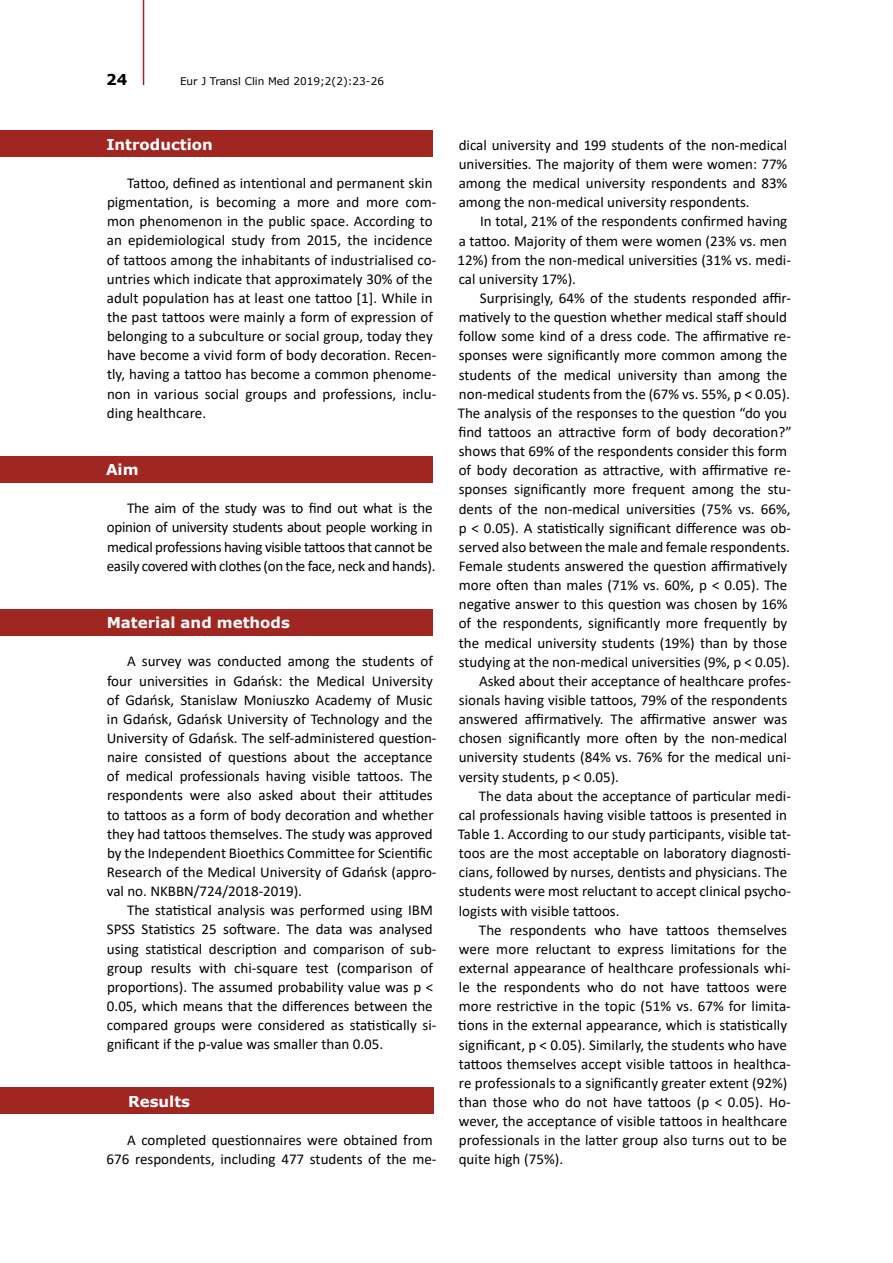
<style>
.page{position:relative;width:893px;height:1263px;background:#fff}
.page>*{position:absolute;margin:0;border:0;box-sizing:border-box;transform-origin:0 0}
.t1{font:15px/19.2px "Calibri";color:#000}
.t2{font:15px/19.2px "Calibri";letter-spacing:-.02em;color:#000}
.t3{font:700 15px "Verdana";color:#fff}
.t4{font:700 15px "Verdana";color:#000}
.t5{font:10.5px "Verdana";color:#000}
</style>
<div class="page">
<hr style="left:143px;top:0;width:1px;height:85px;background:#a02621">
<div style="left:0;top:1087px;width:434px;height:27px;background:#a02621"></div>
<div style="left:0;top:609px;width:432px;height:26px;background:#a02621"></div>
<div style="left:0;top:456px;width:433px;height:26px;background:#a02621"></div>
<div style="left:0;top:131px;width:432px;height:26px;background:#a02621"></div>
<p class="t4" style="left:106px;top:69px;width:23px">24</p>
<p class="t5" style="left:180px;top:74px;width:206px">Eur J Transl Clin Med 2019;2(2):23-26</p>
<p class="t3" style="left:106px;top:134px;width:108px">Introduction</p>
<p class="t1" style="left:107px;top:173px;width:331px;text-indent:20px">Tattoo, defined as intentional and permanent skin pigmentation, is becoming a more and more com&shy;mon phenomenon in the public space. According to an epidemiological study from 2015, the incidence of tattoos among the inhabitants of industrialised co&shy;untries which indicate that approximately 30% of the adult population has at least one tattoo [1]. While in the past tattoos were mainly a form of expression of belonging to a subculture or social group, today they have become a vivid form of body decoration. Recen&shy;tly, having a tattoo has become a common phenome&shy;non in various social groups and professions, inclu&shy;ding healthcare.</p>
<p class="t3" style="left:106px;top:459px;width:34px">Aim</p>
<p class="t2" style="left:107px;top:498px;width:330px;text-indent:20px">The aim of the study was to find out what is the opinion of university students about people working in medical professions having visible tattoos that cannot be easily covered with clothes (on the face, neck and hands).</p>
<p class="t3" style="left:107px;top:612px;width:185px">Material and methods</p>
<p class="t1" style="left:107px;top:651px;width:331px;text-indent:21px">A survey was conducted among the students of four universities in Gdańsk: the Medical University of Gdańsk, Stanislaw Moniuszko Academy of Music in Gdańsk, Gdańsk University of Technology and the University of Gdańsk. The self-administered question&shy;naire consisted of questions about the acceptance of medical professionals having visible tattoos. The respondents were also asked about their attitudes to tattoos as a form of body decoration and whether they had tattoos themselves. The study was approved by the Independent Bioethics Committee for Scientific Research of the Medical University of Gdańsk (appro&shy;val no. NKBBN/724/2018-2019).</p>
<p class="t1" style="left:107px;top:900px;width:331px;text-indent:20px">The statistical analysis was performed using IBM SPSS Statistics 25 software. The data was analysed using statistical description and comparison of sub&shy;group results with chi-square test (comparison of proportions). The assumed probability value was p &lt; 0.05, which means that the differences between the compared groups were considered as statistically si&shy;gnificant if the p-value was smaller than 0.05.</p>
<p class="t3" style="left:128px;top:1090px;width:64px">Results</p>
<p class="t1" style="left:107px;top:1130px;width:331px;text-align:right">A completed questionnaires were obtained from<br>676 respondents, including 477 students of the me-</p>
<p class="t1" style="left:459px;top:135px;width:330px;text-align:justify">dical university and 199 students of the non-medical universities. The majority of them were women: 77% among the medical university respondents and 83% among the non-medical university respondents.</p>
<p class="t1" style="left:457px;top:211px;width:335px;text-indent:23px">In total, 21% of the respondents confirmed having a tattoo. Majority of them were women (23% vs. men 12%) from the non-medical universities (31% vs. medi&shy;cal university 17%).</p>
<p class="t1" style="left:480px;top:288px;width:312px">Surprisingly, 64% of the students responded affir-</p>
<p class="t1" style="left:459px;top:307px;width:330px">matively to the question whether medical staff should</p>
<p class="t1" style="left:459px;top:326px;width:333px">follow some kind of a dress code. The affirmative re-</p>
<p class="t1" style="left:459px;top:345px;width:330px">sponses were significantly more common among the</p>
<p class="t1" style="left:459px;top:365px;width:330px">students of the medical university than among the</p>
<p class="t1" style="left:459px;top:384px;width:333px">non-medical students from the (67% vs. 55%, p &lt; 0.05).</p>
<p class="t1" style="left:458px;top:403px;width:331px">The analysis of the responses to the question “do you</p>
<p class="t1" style="left:458px;top:422px;width:335px">find tattoos an attractive form of body decoration?”</p>
<p class="t1" style="left:459px;top:441px;width:330px">shows that 69% of the respondents consider this form</p>
<p class="t1" style="left:459px;top:460px;width:334px">of body decoration as attractive, with affirmative re-</p>
<p class="t1" style="left:459px;top:479px;width:334px">sponses significantly more frequent among the stu-</p>
<p class="t1" style="left:459px;top:499px;width:333px">dents of the non-medical universities (75% vs. 66%,</p>
<p class="t1" style="left:459px;top:518px;width:334px">p &lt; 0.05). A statistically significant difference was ob-</p>
<p class="t1" style="left:459px;top:537px;width:333px">served also between the male and female respondents.</p>
<p class="t1" style="left:459px;top:556px;width:330px">Female students answered the question affirmatively</p>
<p class="t1" style="left:459px;top:575px;width:330px">more often than males (71% vs. 60%, p &lt; 0.05). The</p>
<p class="t1" style="left:459px;top:594px;width:330px">negative answer to this question was chosen by 16%</p>
<p class="t1" style="left:459px;top:613px;width:330px">of the respondents, significantly more frequently by</p>
<p class="t1" style="left:459px;top:633px;width:330px">the medical university students (19%) than by those</p>
<p class="t1" style="left:459px;top:652px;width:333px">studying at the non-medical universities (9%, p &lt; 0.05).</p>
<p class="t1" style="left:479px;top:671px;width:313px">Asked about their acceptance of healthcare profes-</p>
<p class="t1" style="left:459px;top:690px;width:330px">sionals having visible tattoos, 79% of the respondents</p>
<p class="t1" style="left:459px;top:709px;width:330px">answered affirmatively. The affirmative answer was</p>
<p class="t1" style="left:459px;top:728px;width:330px">chosen significantly more often by the non-medical</p>
<p class="t1" style="left:459px;top:747px;width:334px">university students (84% vs. 76% for the medical uni-</p>
<p class="t1" style="left:459px;top:767px;width:162px">versity students, p &lt; 0.05).</p>
<p class="t1" style="left:479px;top:786px;width:313px">The data about the acceptance of particular medi-</p>
<p class="t1" style="left:459px;top:805px;width:330px">cal professionals having visible tattoos is presented in</p>
<p class="t1" style="left:458px;top:824px;width:335px">Table 1. According to our study participants, visible tat-</p>
<p class="t1" style="left:459px;top:843px;width:333px">toos are the most acceptable on laboratory diagnosti-</p>
<p class="t1" style="left:459px;top:862px;width:330px">cians, followed by nurses, dentists and physicians. The</p>
<p class="t1" style="left:459px;top:881px;width:334px">students were most reluctant to accept clinical psycho-</p>
<p class="t1" style="left:459px;top:901px;width:162px">logists with visible tattoos.</p>
<p class="t1" style="left:479px;top:920px;width:310px">The respondents who have tattoos themselves</p>
<p class="t1" style="left:459px;top:939px;width:330px">were more reluctant to express limitations for the</p>
<p class="t1" style="left:459px;top:958px;width:334px">external appearance of healthcare professionals whi-</p>
<p class="t1" style="left:459px;top:977px;width:330px">le the respondents who do not have tattoos were</p>
<p class="t1" style="left:459px;top:996px;width:333px">more restrictive in the topic (51% vs. 67% for limita-</p>
<p class="t1" style="left:458px;top:1015px;width:330px">tions in the external appearance, which is statistically</p>
<p class="t1" style="left:459px;top:1035px;width:330px">significant, p &lt; 0.05). Similarly, the students who have</p>
<p class="t1" style="left:459px;top:1054px;width:333px">tattoos themselves accept visible tattoos in healthca-</p>
<p class="t1" style="left:459px;top:1073px;width:330px">re professionals to a significantly greater extent (92%)</p>
<p class="t1" style="left:459px;top:1092px;width:333px">than those who do not have tattoos (p &lt; 0.05). Ho-</p>
<p class="t1" style="left:459px;top:1111px;width:330px">wever, the acceptance of visible tattoos in healthcare</p>
<p class="t1" style="left:459px;top:1130px;width:330px">professionals in the latter group also turns out to be</p>
<p class="t1" style="left:459px;top:1149px;width:106px">quite high (75%).</p>
</div>
